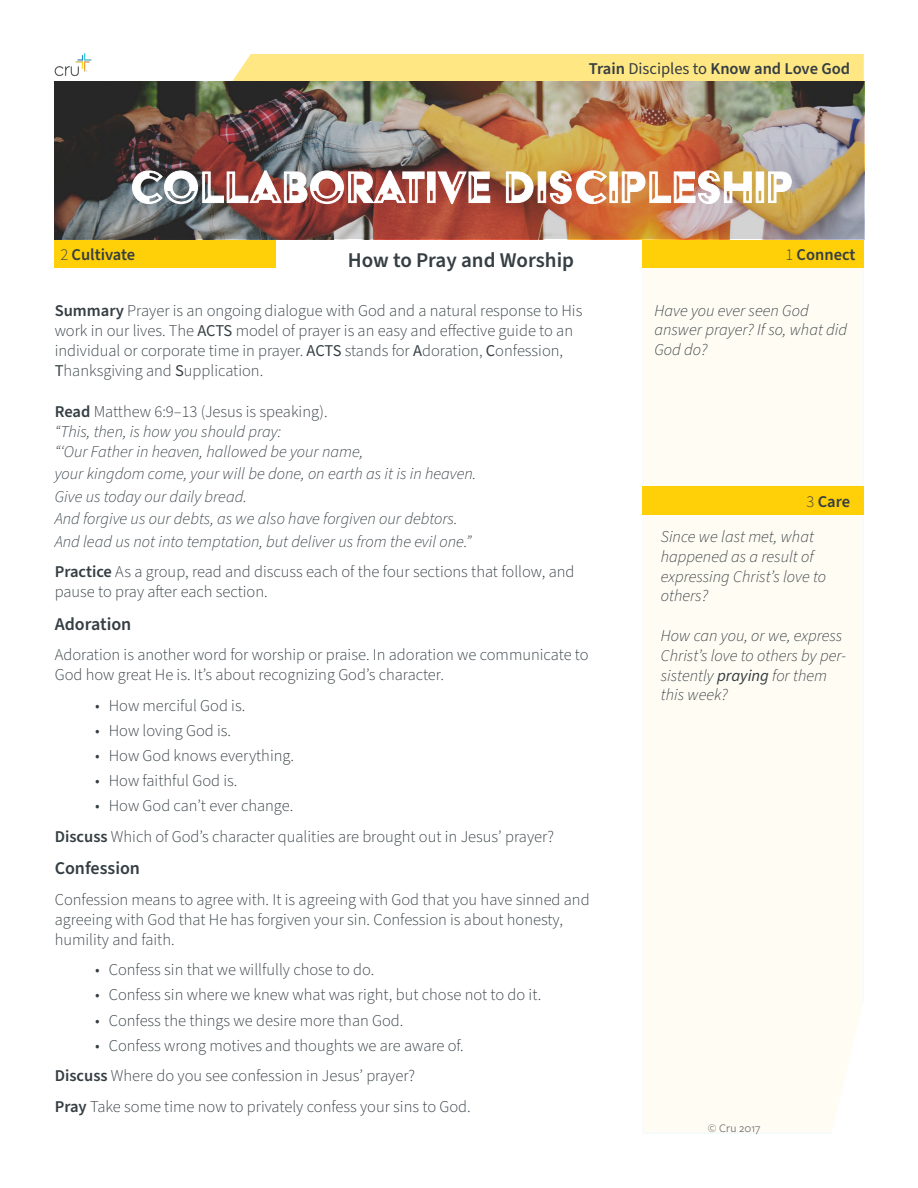
<style>
.page{position:relative;width:918px;height:1188px;background:#fff}
.page>*{position:absolute;margin:0;border:0;box-sizing:border-box;transform-origin:0 0}
.t1{font:51px "Acier BAT Text Noir";color:#fff}
.t2{font:600 21px "Source Sans Pro";color:#353e43}
.t3{font:600 18px "Source Sans Pro";color:#353e43}
.body_text{font:300 16.5px/19.8px "Source Sans Pro";color:#353e43}
.body_text-2{font:italic 300 16.5px/19.8px "Source Sans Pro";color:#353e43}
.body_text-3{font:600 16.5px "Source Sans Pro";color:#353e43}
.t4{font:12px "Freight Sans Pro";color:#717074}
.s1{font-weight:400}
.s2{font-weight:300}
.s3{font-weight:600}
</style>
<div class="page">
<div style="left:642px;top:241px;width:222px;height:893px;background:#fffcf3"></div>
<div style="left:232px;top:54px;width:632px;height:28px;background:#ffe783"></div>
<div style="left:54px;top:239px;width:221px;height:28px;background:#ffcf07"></div>
<div style="left:642px;top:239px;width:222px;height:28px;background:#ffcf07"></div>
<img style="left:54px;top:53px;width:38px;height:24px">
<svg style="left:824px;top:1000px;width:40px;height:134px"></svg>
<img style="left:54px;top:82px;width:810px;height:157px">
<img style="left:132px;top:170px;width:660px;height:68px">
<div style="left:642px;top:486px;width:222px;height:28px;background:#ffcf07"></div>
<p class="body_text-3" style="left:589px;top:57px;width:263px">Train <span class="s1">Disciples to</span> Know and Love God</p>
<p class="t1" style="left:130px;top:160px;width:665px">COLLABORATIVE DISCIPLESHIP</p>
<p class="body_text-3" style="left:60px;top:243px;width:76px"><span class="s2">2</span> Cultivate</p>
<p class="body_text-3" style="left:785px;top:243px;width:72px"><span class="s2">1</span> Connect</p>
<p class="t2" style="left:348px;top:246px;width:228px">How to Pray and Worship</p>
<p class="body_text" style="left:55px;top:301px;width:529px"><span class="s3">Summary</span> Prayer is an ongoing dialogue with God and a natural response to His work in our lives. The <span class="s1">ACTS</span> model of prayer is an easy and effective guide to an individual or corporate time in prayer. <span class="s1">ACTS</span> stands for <span class="s1">A</span>doration, <span class="s1">C</span>onfession, <span class="s1">T</span>hanksgiving and <span class="s1">S</span>upplication.</p>
<p class="body_text" style="left:55px;top:402px;width:274px"><span class="s3">Read</span> Matthew 6:9–13 (Jesus is speaking).</p>
<p class="body_text-2" style="left:55px;top:422px;width:228px">“This, then, is how you should pray:</p>
<p class="body_text-2" style="left:55px;top:442px;width:310px">“‘Our Father in heaven, hallowed be your name,</p>
<p class="body_text-2" style="left:55px;top:464px;width:423px">your kingdom come, your will be done, on earth as it is in heaven.</p>
<p class="body_text-2" style="left:55px;top:487px;width:194px">Give us today our daily bread.</p>
<p class="body_text-2" style="left:55px;top:509px;width:404px">And forgive us our debts, as we also have forgiven our debtors.</p>
<p class="body_text-2" style="left:55px;top:532px;width:418px">And lead us not into temptation, but deliver us from the evil one.”</p>
<p class="body_text" style="left:55px;top:562px;width:521px"><span class="s3">Practice</span> As a group, read and discuss each of the four sections that follow, and pause to pray after each section.</p>
<p class="t3" style="left:55px;top:612px;width:78px">Adoration</p>
<p class="body_text" style="left:55px;top:645px;width:535px">Adoration is another word for worship or praise. In adoration we communicate to<br>God how great He is. It’s about recognizing God’s character.</p>
<p class="body_text" style="left:95px;top:696px;width:152px">• How merciful God is.</p>
<p class="body_text" style="left:95px;top:721px;width:138px">• How loving God is.</p>
<p class="body_text" style="left:95px;top:746px;width:200px">• How God knows everything.</p>
<p class="body_text" style="left:95px;top:771px;width:144px">• How faithful God is.</p>
<p class="body_text" style="left:95px;top:796px;width:200px">• How God can’t ever change.</p>
<p class="body_text" style="left:55px;top:827px;width:501px"><span class="s3">Discuss</span> Which of God’s character qualities are brought out in Jesus’ prayer?</p>
<p class="t3" style="left:55px;top:856px;width:87px">Confession</p>
<p class="body_text" style="left:55px;top:890px;width:536px">Confession means to agree with. It is agreeing with God that you have sinned and agreeing with God that He has forgiven your sin. Confession is about honesty, humility and faith.</p>
<p class="body_text" style="left:95px;top:960px;width:281px">• Confess sin that we willfully chose to do.</p>
<p class="body_text" style="left:95px;top:985px;width:448px">• Confess sin where we knew what was right, but chose not to do it.</p>
<p class="body_text" style="left:95px;top:1011px;width:310px">• Confess the things we desire more than God.</p>
<p class="body_text" style="left:95px;top:1036px;width:370px">• Confess wrong motives and thoughts we are aware of.</p>
<p class="body_text" style="left:55px;top:1066px;width:362px"><span class="s3">Discuss</span> Where do you see confession in Jesus’ prayer?</p>
<p class="body_text" style="left:55px;top:1097px;width:418px"><span class="s3">Pray</span> Take some time now to privately confess your sins to God.</p>
<p class="body_text-2" style="left:654px;top:301px;width:194px">Have you ever seen God answer prayer? If so, what did<br>God do?</p>
<p class="body_text-3" style="left:807px;top:491px;width:45px"><span class="s2">3</span> Care</p>
<p class="body_text-2" style="left:661px;top:527px;width:155px">Since we last met, what</p>
<p class="body_text-2" style="left:661px;top:547px;width:154px">happened as a result of</p>
<p class="body_text-2" style="left:661px;top:567px;width:167px">expressing Christ’s love to others?</p>
<p class="body_text-2" style="left:661px;top:626px;width:187px">How can you, or we, express<br>Christ’s love to others by per&shy;sistently <span class="s1">praying</span> for them</p>
<p class="body_text-2" style="left:661px;top:686px;width:69px">this week?</p>
<p class="t4" style="left:708px;top:1120px;width:54px">© Cru 2017</p>
</div>
